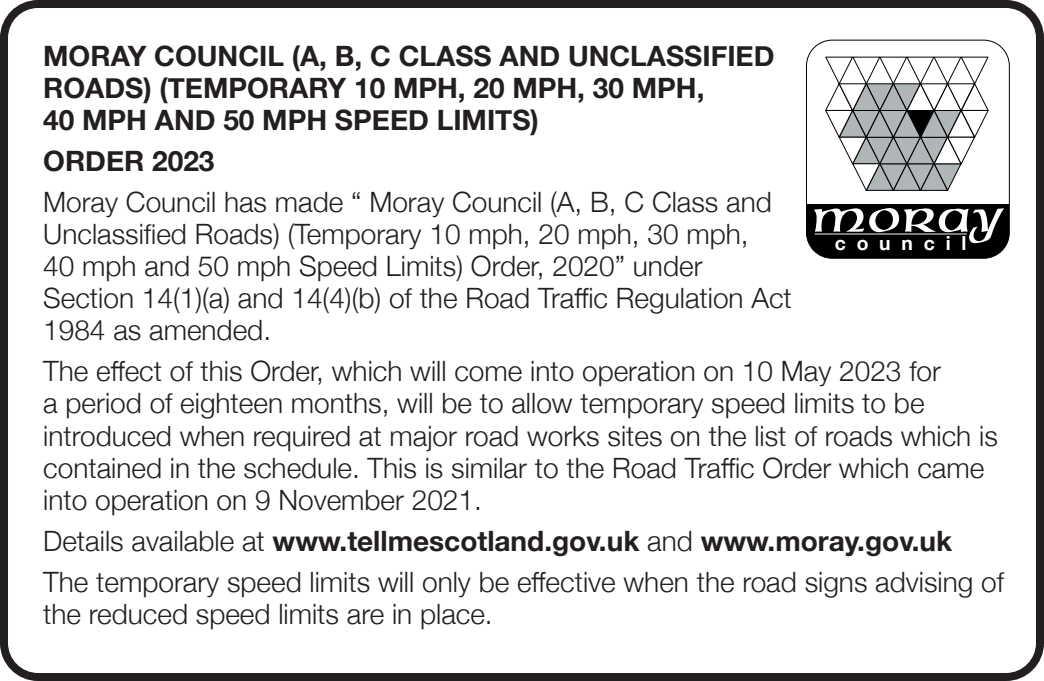
<style>
.page{position:relative;width:1044px;height:681px;background:#fff}
.page>*{position:absolute;margin:0;border:0;box-sizing:border-box;transform-origin:0 0}
.t1{font:300 28px/32px "Helvetica Neue";color:#231f20}
.t2{font:700 28px/32px "Helvetica Neue";color:#231f20}
.t3{font:700 19.2px "Helvetica Neue";letter-spacing:.56em;color:#fff}
.s1{font-weight:300}
</style>
<div class="page">
<div style="left:0;top:0;width:1043px;height:680px;border:8px solid #231f20;border-radius:34px"></div>
<div style="left:806px;top:204px;width:203px;height:54px;background:#000001"></div>
<div style="left:805px;top:40px;width:204px;height:218px;border:1px solid #000001;border-radius:26px"></div>
<svg style="left:825px;top:56px;width:163px;height:135px"></svg>
<svg style="left:813px;top:208px;width:190px;height:35px"></svg>
<p class="t2" style="left:43px;top:41px;width:732px">MORAY COUNCIL (A, B, C CLASS AND UNCLASSIFIED<br>ROADS) (TEMPORARY 10 MPH, 20 MPH, 30 MPH,<br>40 MPH AND 50 MPH SPEED LIMITS)</p>
<p class="t2" style="left:43px;top:146px;width:173px">ORDER 2023</p>
<p class="t1" style="left:43px;top:184px;width:750px">Moray Council has made “ Moray Council (A, B, C Class and Unclassified Roads) (Temporary 10 mph, 20 mph, 30 mph,<br>40 mph and 50 mph Speed Limits) Order, 2020” under Section 14(1)(a) and 14(4)(b) of the Road Traffic Regulation Act 1984 as amended.</p>
<p class="t1" style="left:43px;top:353px;width:955px">The effect of this Order, which will come into operation on 10 May 2023 for<br>a period of eighteen months, will be to allow temporary speed limits to be introduced when required at major road works sites on the list of roads which is contained in the schedule. This is similar to the Road Traffic Order which came into operation on 9 November 2021.</p>
<p class="t2" style="left:43px;top:525px;width:910px"><span class="s1">Details available at</span> www.tellmescotland.gov.uk <span class="s1">and</span> www.moray.gov.uk</p>
<p class="t1" style="left:43px;top:563px;width:961px">The temporary speed limits will only be effective when the road signs advising of the reduced speed limits are in place.</p>
<p class="t3" style="left:834px;top:228px;width:133px">council</p>
</div>
